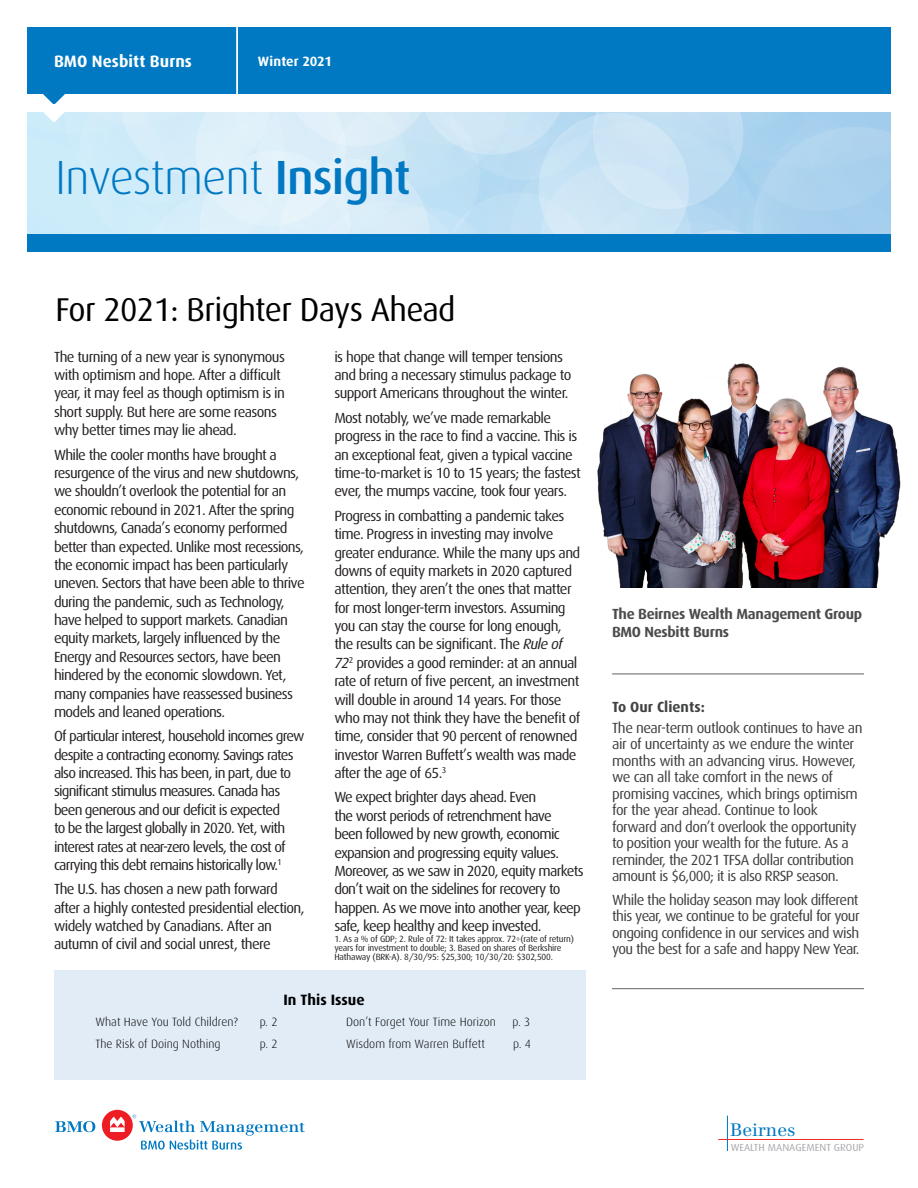
<style>
.page{position:relative;width:918px;height:1188px;background:#fff}
.page>*{position:absolute;margin:0;border:0;box-sizing:border-box;transform-origin:0 0}
.Cover_Title{font:300 48px "Dax";letter-spacing:-.02em;color:#0079c2}
.Section_Headline{font:33px "Dax";letter-spacing:-.02em;color:#000}
.t1{font:17.85px "Emona";color:#0079c2;scale:1.04 1}
.Line_of_Business{font:700 16.5px "Dax";letter-spacing:.005em;color:#fff}
.Table_Title__centere{font:700 15px "Dax";color:#000}
.Body_Copy{font:14.7px/18.3px "Dax";letter-spacing:-.045em;color:#231f20}
.Body_Copy-2{font:14.7px/16.5px "Dax";letter-spacing:-.04em;color:#3e3e3f}
.t2{font:700 14.7px "Dax";letter-spacing:-.02em;color:#4b4c4d}
.t3{font:700 14.7px "Dax";color:#414243}
.Product_Name{font:700 13.5px "Dax";letter-spacing:.005em;color:#fff}
.Body_Copy-3{font:300 12px "Dax";color:#000}
.t4{font:10.35px "Dax";color:#a8a9ad;scale:1.04 1}
.Body_Copy-4{font:9px/9px "Dax";letter-spacing:-.02em;color:#231f20}
.s1{font-weight:500}
.s2{font-style:italic}
</style>
<div class="page">
<hr style="left:612px;top:988px;width:252px;height:1px;background:#636366">
<hr style="left:612px;top:674px;width:252px;height:1px;background:#636366">
<svg style="left:727px;top:1116px;width:1px;height:35px"></svg>
<hr style="left:718px;top:1139px;width:146px;height:1px;background:#ee2823">
<img style="left:597px;top:363px;width:304px;height:225px">
<div style="left:54px;top:970px;width:531px;height:109px;background:#e1ecf7"></div>
<div style="left:27px;top:27px;width:864px;height:67px;background:#0079c2"></div>
<svg style="left:27px;top:68px;width:864px;height:166px"></svg>
<div style="left:27px;top:234px;width:864px;height:18px;background:#0079c2"></div>
<hr style="left:237px;top:27px;width:1px;height:67px;background:#fff">
<svg style="left:55px;top:1121px;width:40px;height:11px"></svg>
<div style="left:102px;top:1110px;width:31px;height:31px;background:#ee1d23;border-radius:50%"></div>
<svg style="left:110px;top:1117px;width:15px;height:15px"></svg>
<svg style="left:133px;top:1115px;width:172px;height:35px"></svg>
<p class="Line_of_Business" style="left:54px;top:52px;width:139px">BMO Nesbitt Burns</p>
<p class="Product_Name" style="left:258px;top:54px;width:76px">Winter 2021</p>
<p class="Cover_Title" style="left:55px;top:151px;width:357px">Investment <span class="s1">Insight</span></p>
<p class="Section_Headline" style="left:55px;top:292px;width:402px">For 2021: Brighter Days Ahead</p>
<p class="Body_Copy" style="left:54px;top:348px;width:233px">The turning of a new year is synonymous with optimism and hope. After a difficult year, it may feel as though optimism is in short supply. But here are some reasons why better times may lie ahead.</p>
<p class="Body_Copy" style="left:54px;top:446px;width:252px">While the cooler months have brought a resurgence of the virus and new shutdowns, we shouldn’t overlook the potential for an economic rebound in 2021. After the spring shutdowns, Canada’s economy performed better than expected. Unlike most recessions, the economic impact has been particularly uneven. Sectors that have been able to thrive during the pandemic, such as Technology, have helped to support markets. Canadian equity markets, largely influenced by the Energy and Resources sectors, have been hindered by the economic slowdown. Yet, many companies have reassessed business models and leaned operations.</p>
<p class="Body_Copy" style="left:54px;top:727px;width:252px">Of particular interest, household incomes grew despite a contracting economy. Savings rates also increased. This has been, in part, due to significant stimulus measures. Canada has been generous and our deficit is expected<br>to be the largest globally in 2020. Yet, with interest rates at near-zero levels, the cost of carrying this debt remains historically low.<sup>1</sup></p>
<p class="Body_Copy" style="left:54px;top:880px;width:252px">The U.S. has chosen a new path forward after a highly contested presidential election, widely watched by Canadians. After an autumn of civil and social unrest, there</p>
<p class="Body_Copy" style="left:334px;top:348px;width:239px">is hope that change will temper tensions and bring a necessary stimulus package to support Americans throughout the winter.</p>
<p class="Body_Copy" style="left:334px;top:409px;width:248px">Most notably, we’ve made remarkable progress in the race to find a vaccine. This is an exceptional feat, given a typical vaccine time-to-market is 10 to 15 years; the fastest ever, the mumps vaccine, took four years.</p>
<p class="Body_Copy" style="left:334px;top:507px;width:248px">Progress in combatting a pandemic takes time. Progress in investing may involve greater endurance. While the many ups and downs of equity markets in 2020 captured attention, they aren’t the ones that matter for most longer-term investors. Assuming you can stay the course for long enough, the results can be significant. The <span class="s2">Rule of 72</span><sup>2</sup> provides a good reminder: at an annual rate of return of five percent, an investment will double in around 14 years. For those who may not think they have the benefit of time, consider that 90 percent of renowned investor Warren Buffett’s wealth was made after the age of 65.<sup>3</sup></p>
<p class="Body_Copy" style="left:334px;top:788px;width:251px">We expect brighter days ahead. Even<br>the worst periods of retrenchment have been followed by new growth, economic expansion and progressing equity values.<br>Moreover, as we saw in 2020, equity markets don’t wait on the sidelines for recovery to happen. As we move into another year, keep safe, keep healthy and keep invested.</p>
<p class="Body_Copy-4" style="left:334px;top:935px;width:241px">1. As a % of GDP; 2. Rule of 72: It takes approx. 72÷(rate of return) years for investment to double; 3. Based on shares of Berkshire<br>Hathaway (BRK-A). 8/30/95: $25,300; 10/30/20: $302,500.</p>
<p class="Table_Title__centere" style="left:283px;top:991px;width:83px">In This Issue</p>
<p class="Body_Copy-3" style="left:96px;top:1015px;width:144px">What Have You Told Children?</p>
<p class="Body_Copy-3" style="left:260px;top:1015px;width:19px">p. 2</p>
<p class="Body_Copy-3" style="left:346px;top:1015px;width:151px">Don’t Forget Your Time Horizon</p>
<p class="Body_Copy-3" style="left:512px;top:1015px;width:19px">p. 3</p>
<p class="Body_Copy-3" style="left:96px;top:1038px;width:127px">The Risk of Doing Nothing</p>
<p class="Body_Copy-3" style="left:260px;top:1038px;width:19px">p. 2</p>
<p class="Body_Copy-3" style="left:346px;top:1038px;width:140px">Wisdom from Warren Buffett</p>
<p class="Body_Copy-3" style="left:513px;top:1038px;width:19px">p. 4</p>
<p class="t2" style="left:612px;top:606px;width:252px">The Beirnes Wealth Management Group</p>
<p class="t2" style="left:612px;top:624px;width:119px">BMO Nesbitt Burns</p>
<p class="t3" style="left:612px;top:699px;width:94px">To Our Clients:</p>
<p class="Body_Copy-2" style="left:612px;top:720px;width:252px">The near-term outlook continues to have an air of uncertainty as we endure the winter months with an advancing virus. However, we can all take comfort in the news of promising vaccines, which brings optimism for the year ahead. Continue to look forward and don’t overlook the opportunity to position your wealth for the future. As a reminder, the 2021 TFSA dollar contribution amount is $6,000; it is also RRSP season.</p>
<p class="Body_Copy-2" style="left:612px;top:892px;width:249px;text-align:justify">While the holiday season may look different this year, we continue to be grateful for your ongoing confidence in our services and wish you the best for a safe and happy New Year.</p>
<p class="t1" style="left:730px;top:1119px;width:65px">Beirnes</p>
<p class="t4" style="left:731px;top:1142px;width:130px">WEALTH MANAGEMENT GROUP</p>
</div>
